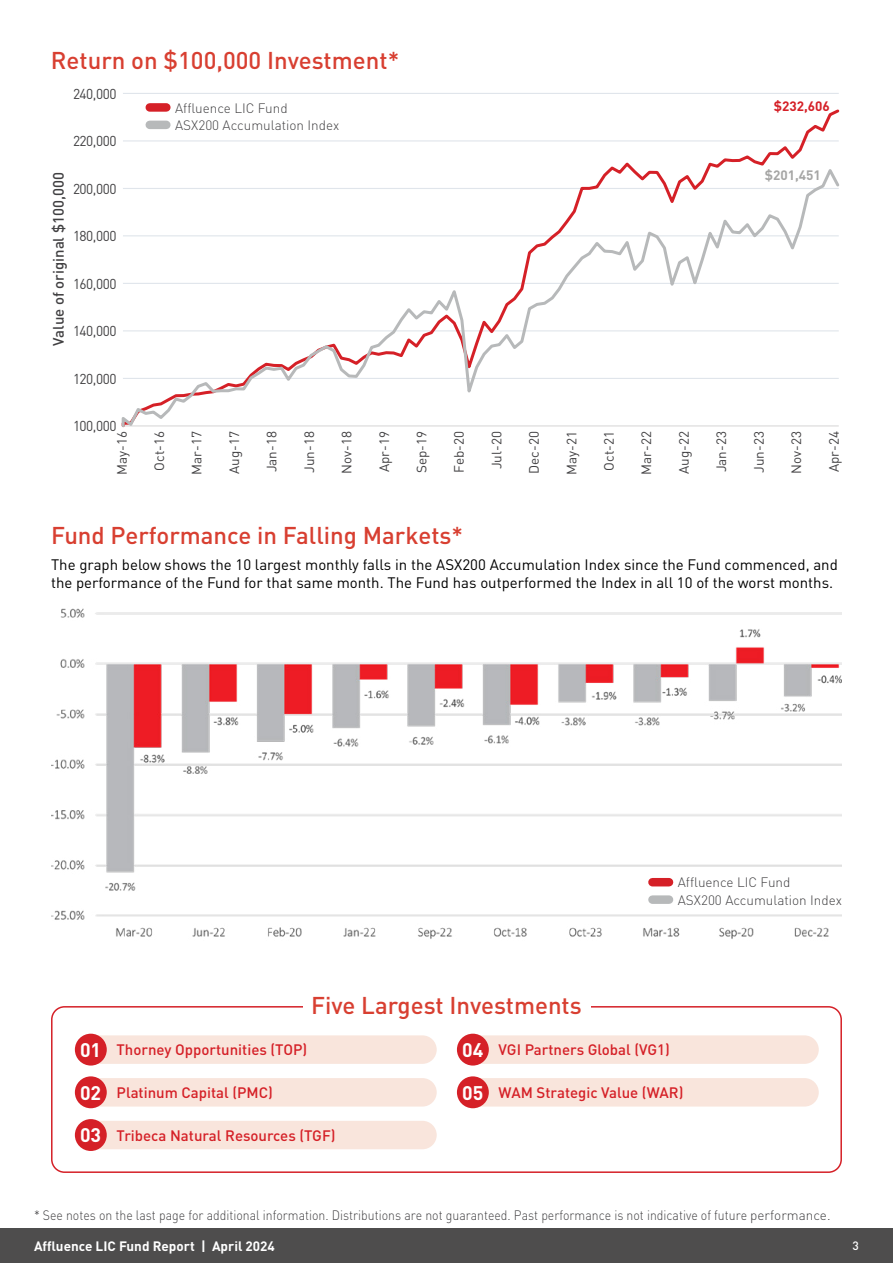
<style>
.page{position:relative;width:893px;height:1263px;background:#fff}
.page>*{position:absolute;margin:0;border:0;box-sizing:border-box;transform-origin:0 0}
.t1{font:500 24px "DIN Pro";color:#d83f31}
.t2{font:15px/18px "DIN Pro";color:#000}
.t3{font:500 15px "DIN Pro";color:#d52027}
.t4{font:500 15px "DIN Pro";color:#414042}
.t5{font:14.25px "DIN Pro";letter-spacing:-.04em;color:#414042;scale:.96 1}
.t6{font:300 13.5px "DIN Pro";color:#414042;scale:.91 1}
.t7{font:13.5px "DIN Pro";color:#414042}
.t8{font:300 13.5px/17.4px "DIN Pro";color:#414042}
.t9{font:700 13.5px "DIN Pro";color:#fff}
.t10{font:700 13.5px "DIN Pro";color:#d52027}
.t11{font:700 13.5px "DIN Pro";color:#a6a6a5}
.t12{font:500 12px "DIN Pro";color:#fff}
.s1{font-weight:700;font-size:19.5px;color:#fff}
</style>
<div class="page">
<div style="left:0;top:1229px;width:893px;height:34px;background:#4e4d4d"></div>
<hr style="left:123px;top:93px;width:716px;height:1px;background:#e0e5eb">
<svg style="left:123px;top:107px;width:717px;height:57px"></svg>
<svg style="left:121px;top:164px;width:718px;height:264px"></svg>
<div style="left:150px;top:103px;width:16px;height:9px;background:#d52027"></div>
<div style="left:150px;top:121px;width:16px;height:8px;background:#b7b9ba"></div>
<img style="left:51px;top:608px;width:791px;height:331px">
<div style="left:652px;top:878px;width:17px;height:8px;background:#d52027"></div>
<div style="left:652px;top:895px;width:17px;height:9px;background:#b7b9ba"></div>
<div style="left:51px;top:1006px;width:791px;height:167px;border:2px solid #d52027;border-radius:13px"></div>
<div style="left:82px;top:1035px;width:355px;height:29px;background:#f9e5dc;border-radius:14px"></div>
<div style="left:75px;top:1034px;width:32px;height:31px;background:#d52027;border-radius:50%"></div>
<div style="left:82px;top:1121px;width:355px;height:28px;background:#f9e5dc;border-radius:14px"></div>
<div style="left:75px;top:1119px;width:32px;height:32px;background:#d52027;border-radius:50%"></div>
<div style="left:82px;top:1078px;width:355px;height:28px;background:#f9e5dc;border-radius:14px"></div>
<div style="left:75px;top:1076px;width:32px;height:32px;background:#d52027;border-radius:50%"></div>
<div style="left:464px;top:1035px;width:355px;height:29px;background:#f9e5dc;border-radius:14px"></div>
<div style="left:457px;top:1034px;width:32px;height:31px;background:#d52027;border-radius:50%"></div>
<div style="left:464px;top:1078px;width:355px;height:28px;background:#f9e5dc;border-radius:14px"></div>
<div style="left:457px;top:1076px;width:32px;height:32px;background:#d52027;border-radius:50%"></div>
<div style="left:303px;top:995px;width:287px;height:19px;background:#fff"></div>
<h1 class="t1" style="left:51px;top:44px;width:350px">Return on $100,000 Investment*</h1>
<p class="t5" style="left:73px;top:84px;width:47px">240,000</p>
<p class="t5" style="left:73px;top:131px;width:47px">220,000</p>
<p class="t4" style="left:48px;top:346px;width:176px;rotate:-90deg">Value of original $100,000</p>
<p class="t5" style="left:73px;top:179px;width:47px">200,000</p>
<p class="t5" style="left:73px;top:226px;width:47px">180,000</p>
<p class="t5" style="left:73px;top:274px;width:47px">160,000</p>
<p class="t5" style="left:73px;top:321px;width:47px">140,000</p>
<p class="t5" style="left:73px;top:369px;width:47px">120,000</p>
<p class="t8" style="left:175px;top:98px;width:166px">Affluence LIC Fund<br>ASX200 Accumulation Index</p>
<p class="t10" style="left:774px;top:97px;width:58px">$232,606</p>
<p class="t11" style="left:765px;top:166px;width:58px">$201,451</p>
<p class="t5" style="left:73px;top:416px;width:47px">100,000</p>
<p class="t7" style="left:113px;top:475px;width:45px;rotate:-90deg">May-16</p>
<p class="t7" style="left:150px;top:471px;width:41px;rotate:-90deg">Oct-16</p>
<p class="t7" style="left:188px;top:475px;width:45px;rotate:-90deg">Mar-17</p>
<p class="t7" style="left:225px;top:474px;width:44px;rotate:-90deg">Aug-17</p>
<p class="t7" style="left:263px;top:472px;width:43px;rotate:-90deg">Jan-18</p>
<p class="t7" style="left:300px;top:473px;width:43px;rotate:-90deg">Jun-18</p>
<p class="t7" style="left:337px;top:474px;width:44px;rotate:-90deg">Nov-18</p>
<p class="t7" style="left:375px;top:472px;width:43px;rotate:-90deg">Apr-19</p>
<p class="t7" style="left:412px;top:473px;width:44px;rotate:-90deg">Sep-19</p>
<p class="t7" style="left:450px;top:473px;width:43px;rotate:-90deg">Feb-20</p>
<p class="t7" style="left:487px;top:469px;width:40px;rotate:-90deg">Jul-20</p>
<p class="t7" style="left:525px;top:474px;width:44px;rotate:-90deg">Dec-20</p>
<p class="t7" style="left:562px;top:475px;width:45px;rotate:-90deg">May-21</p>
<p class="t7" style="left:600px;top:471px;width:41px;rotate:-90deg">Oct-21</p>
<p class="t7" style="left:637px;top:475px;width:45px;rotate:-90deg">Mar-22</p>
<p class="t7" style="left:675px;top:474px;width:44px;rotate:-90deg">Aug-22</p>
<p class="t7" style="left:712px;top:472px;width:43px;rotate:-90deg">Jan-23</p>
<p class="t7" style="left:750px;top:473px;width:43px;rotate:-90deg">Jun-23</p>
<p class="t7" style="left:787px;top:474px;width:44px;rotate:-90deg">Nov-23</p>
<p class="t7" style="left:825px;top:472px;width:43px;rotate:-90deg">Apr-24</p>
<h1 class="t1" style="left:51px;top:519px;width:414px">Fund Performance in Falling Markets*</h1>
<p class="t2" style="left:51px;top:555px;width:788px">The graph below shows the 10 largest monthly falls in the ASX200 Accumulation Index since the Fund commenced, and the performance of the Fund for that same month. The Fund has outperformed the Index in all 10 of the worst months.</p>
<h1 class="t1" style="left:311px;top:989px;width:272px">Five Largest Investments</h1>
<p class="t8" style="left:678px;top:873px;width:166px">Affluence LIC Fund<br>ASX200 Accumulation Index</p>
<p class="t3" style="left:80px;top:1040px;width:229px"><span class="s1">01</span> Thorney Opportunities (TOP)</p>
<p class="t3" style="left:80px;top:1082px;width:194px"><span class="s1">02</span> Platinum Capital (PMC)</p>
<p class="t3" style="left:80px;top:1125px;width:257px"><span class="s1">03</span> Tribeca Natural Resources (TGF)</p>
<p class="t3" style="left:462px;top:1040px;width:209px"><span class="s1">04</span> VGI Partners Global (VG1)</p>
<p class="t3" style="left:462px;top:1082px;width:223px"><span class="s1">05</span> WAM Strategic Value (WAR)</p>
<p class="t6" style="left:34px;top:1206px;width:877px">* See notes on the last page for additional information. Distributions are not guaranteed. Past performance is not indicative of future performance.</p>
<p class="t9" style="left:34px;top:1237px;width:242px">Affluence LIC Fund Report | April 2024</p>
<p class="t12" style="left:853px;top:1237px;width:8px">3</p>
</div>
